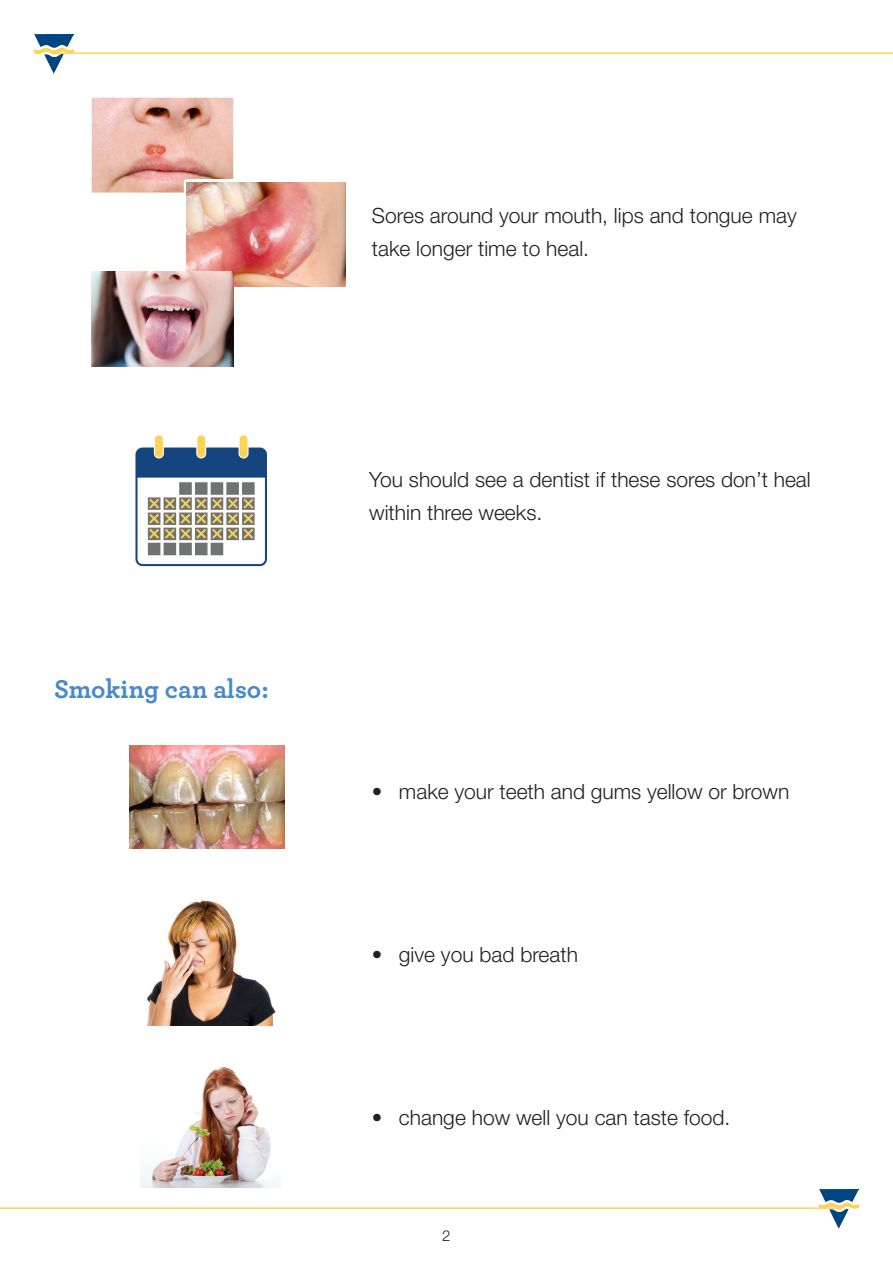
<style>
.page{position:relative;width:893px;height:1263px;background:#fff}
.page>*{position:absolute;margin:0;border:0;box-sizing:border-box;transform-origin:0 0}
.Heading_2{font:700 27px "Archer";letter-spacing:-.005em;color:#468ac9}
.t1{font:300 21px/33px "Helvetica Neue LT Std";color:#231f20}
.t2{font:300 15px "Helvetica Neue LT Std";color:#231f20}
</style>
<div class="page">
<hr style="left:0;top:1207px;width:839px;height:2px;background:#fed356">
<hr style="left:54px;top:53px;width:839px;height:1px;background:#fed356">
<img style="left:34px;top:34px;width:40px;height:40px">
<img style="left:819px;top:1189px;width:40px;height:40px">
<img style="left:93px;top:99px;width:139px;height:93px">
<div style="left:86px;top:92px;width:153px;height:107px;border:6px solid #fff;border-radius:3px"></div>
<div style="left:86px;top:265px;width:153px;height:107px;border:6px solid #fff;border-radius:3px"></div>
<div style="left:184px;top:179px;width:165px;height:110px;border:6px solid #fff"></div>
<img style="left:187px;top:182px;width:159px;height:104px">
<img style="left:92px;top:271px;width:141px;height:95px">
<img style="left:135px;top:435px;width:131px;height:132px">
<img style="left:130px;top:746px;width:155px;height:102px">
<img style="left:147px;top:900px;width:129px;height:125px">
<img style="left:141px;top:1067px;width:140px;height:121px">
<p class="Heading_2" style="left:54px;top:667px;width:216px">Smoking can also:</p>
<p class="t1" style="left:372px;top:198px;width:426px">Sores around your mouth, lips and tongue may take longer time to heal.</p>
<p class="t1" style="left:369px;top:463px;width:443px">You should see a dentist if these sores don’t heal within three weeks.</p>
<p class="t1" style="left:372px;top:774px;width:419px">• make your teeth and gums yellow or brown</p>
<p class="t1" style="left:372px;top:937px;width:207px">• give you bad breath</p>
<p class="t1" style="left:372px;top:1100px;width:360px">• change how well you can taste food.</p>
<p class="t2" style="left:442px;top:1226px;width:10px">2</p>
</div>
